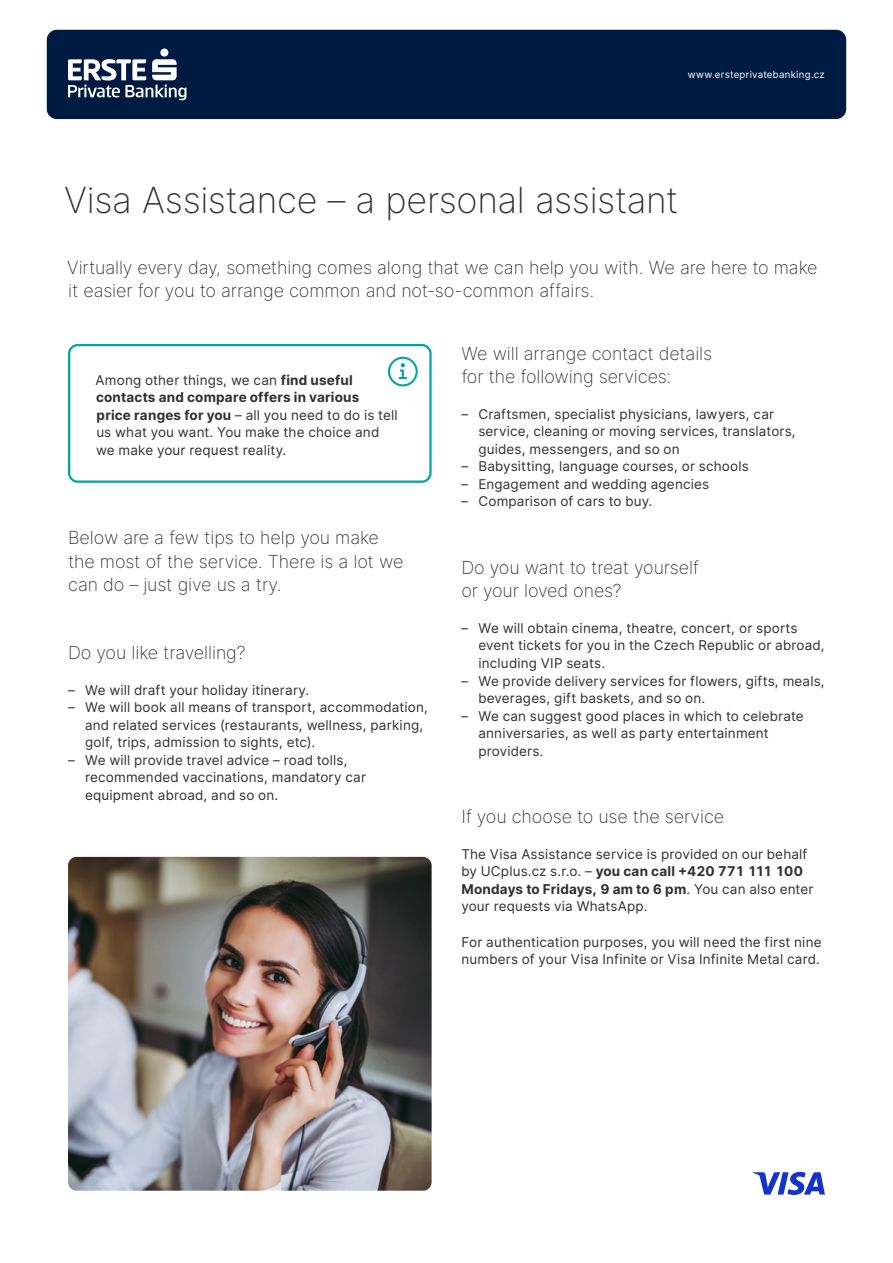
<style>
.page{position:relative;width:893px;height:1263px;background:#fff}
.page>*{position:absolute;margin:0;border:0;box-sizing:border-box;transform-origin:0 0}
.t1{font:200 36px "Inter";letter-spacing:-.01em;color:#303030}
.t2{font:200 18px/23.4px "Inter";letter-spacing:-.005em;color:#303030}
.t3{font:13.5px/17.5px "Inter";letter-spacing:.015em;color:#303030}
.t4{font:9.75px "Inter";letter-spacing:.025em;color:#fff}
.s1{font-weight:700}
</style>
<div class="page">
<div style="left:47px;top:30px;width:799px;height:89px;background:#001b41;border-radius:10px"></div>
<div style="left:160px;top:49px;width:8px;height:8px;background:#fff;border-radius:50%"></div>
<svg style="left:68px;top:59px;width:118px;height:41px"></svg>
<div style="left:68px;top:344px;width:364px;height:139px;border:2px solid #02a3a4;border-radius:9px"></div>
<svg style="left:388px;top:357px;width:30px;height:29px"></svg>
<svg style="left:753px;top:1172px;width:72px;height:23px"></svg>
<img style="left:68px;top:857px;width:364px;height:334px">
<p class="t4" style="left:688px;top:67px;width:138px">www.ersteprivatebanking.cz</p>
<h1 class="t1" style="left:64px;top:175px;width:616px">Visa Assistance – a personal assistant</h1>
<h2 class="t2" style="left:67px;top:255px;width:752px">Virtually every day, something comes along that we can help you with. We are here to make it easier for you to arrange common and not-so-common affairs.</h2>
<p class="t3" style="left:96px;top:371px;width:304px">Among other things, we can <span class="s1">find useful contacts and compare offers in various<br>price ranges for you</span> – all you need to do is tell us what you want. You make the choice and we make your request reality.</p>
<h2 class="t2" style="left:68px;top:526px;width:337px">Below are a few tips to help you make the most of the service. There is a lot we can do – just give us a try.</h2>
<h2 class="t2" style="left:68px;top:640px;width:179px">Do you like travelling?</h2>
<p class="t3" style="left:68px;top:681px;width:243px">– We will draft your holiday itinerary.</p>
<p class="t3" style="left:85px;top:698px;width:344px;text-indent:-17px">– We will book all means of transport, accommodation, and related services (restaurants, wellness, parking, golf, trips, admission to sights, etc).</p>
<p class="t3" style="left:85px;top:751px;width:282px;text-indent:-17px">– We will provide travel advice – road tolls, recommended vaccinations, mandatory car equipment abroad, and so on.</p>
<h2 class="t2" style="left:461px;top:341px;width:252px">We will arrange contact details for the following services:</h2>
<p class="t3" style="left:478px;top:405px;width:319px;text-indent:-17px">– Craftsmen, specialist physicians, lawyers, car service, cleaning or moving services, translators, guides, messengers, and so on</p>
<p class="t3" style="left:461px;top:457px;width:289px">– Babysitting, language courses, or schools</p>
<p class="t3" style="left:461px;top:475px;width:249px">– Engagement and wedding agencies</p>
<p class="t3" style="left:461px;top:492px;width:193px">– Comparison of cars to buy.</p>
<h2 class="t2" style="left:461px;top:555px;width:239px">Do you want to treat yourself or your loved ones?</h2>
<p class="t3" style="left:478px;top:619px;width:348px;text-indent:-17px">– We will obtain cinema, theatre, concert, or sports event tickets for you in the Czech Republic or abroad, including VIP seats.</p>
<p class="t3" style="left:478px;top:671px;width:348px;text-indent:-17px">– We provide delivery services for flowers, gifts, meals, beverages, gift baskets, and so on.</p>
<p class="t3" style="left:478px;top:707px;width:327px;text-indent:-17px">– We can suggest good places in which to celebrate anniversaries, as well as party entertainment providers.</p>
<h2 class="t2" style="left:461px;top:805px;width:264px">If you choose to use the service</h2>
<p class="t3" style="left:461px;top:845px;width:354px">The Visa Assistance service is provided on our behalf by UCplus.cz s.r.o. – <span class="s1">you can call +420 771 111 100<br>Mondays to Fridays, 9 am to 6 pm</span>. You can also enter your requests via WhatsApp.</p>
<p class="t3" style="left:461px;top:932px;width:362px">For authentication purposes, you will need the first nine numbers of your Visa Infinite or Visa Infinite Metal card.</p>
</div>
